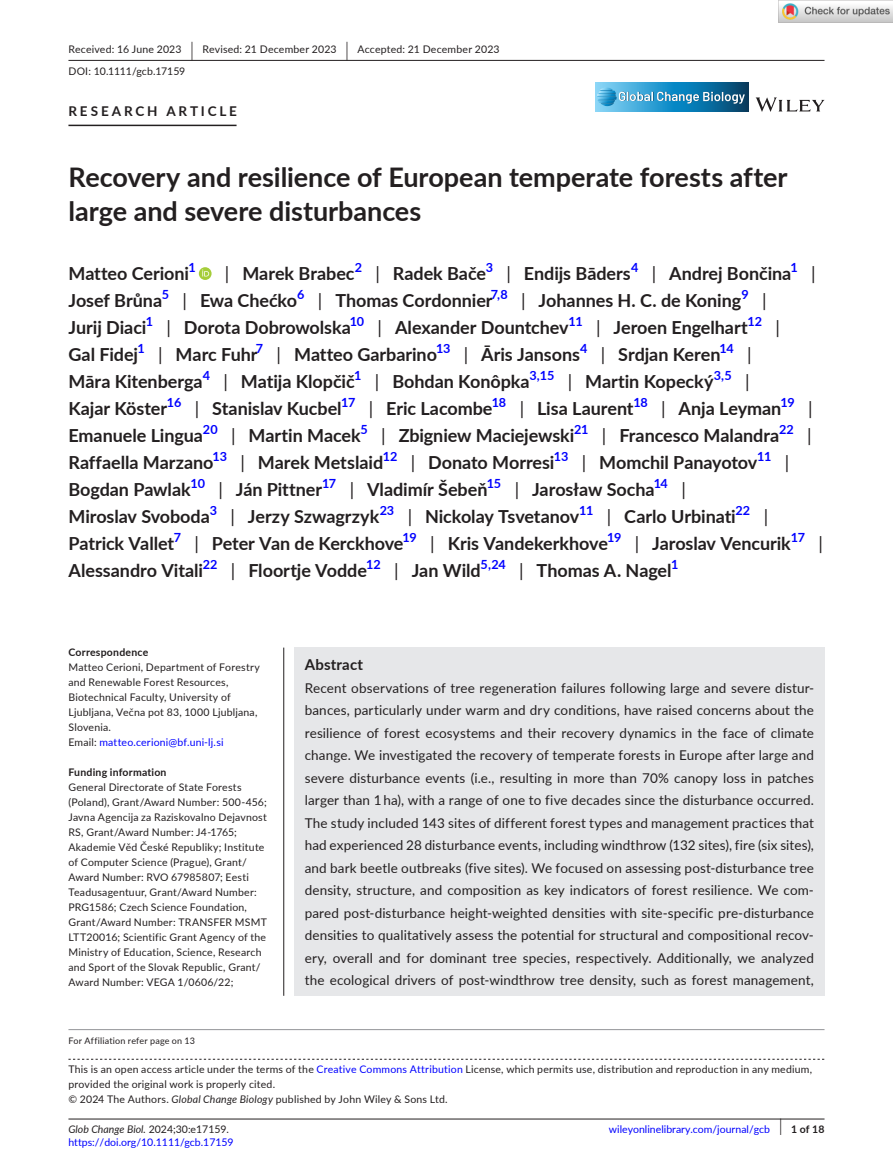
<style>
.page{position:relative;width:893px;height:1174px;background:#fff}
.page>*{position:absolute;margin:0;border:0;box-sizing:border-box;transform-origin:0 0}
.t1{font:700 27px/34.5px "Lato";color:#231f20}
.t2{font:700 18px/27px "Lato";letter-spacing:-.005em;color:#231f20}
.t3{font:18px "Lato";color:#231f20}
.t4{font:700 15px "Lato";letter-spacing:.015em;color:#231f20}
.t5{font:13.5px/22.5px "Lato";letter-spacing:.01em;color:#231f20;text-align:justify}
.t6{font:700 13.5px "Lato";letter-spacing:.21em;color:#231f20}
.t7{font:700 12.6px "Lato";letter-spacing:-.015em;color:#00f}
.t8{font:10.5px/15px "Lato";letter-spacing:.02em;color:#231f20}
.t9{font:10.5px "Lato";color:#00f}
.t10{font:700 10.5px "Lato";letter-spacing:.02em;color:#231f20}
.t11{font:italic 10.5px "Lato";color:#231f20}
.t12{font:9px "Lato";letter-spacing:.02em;color:#231f20}
.s1{font-size:19.65px}
.s2{font-weight:400}
.s3{color:#00f}
.s4{font-style:italic}
.s5{font-style:normal}
.s6{font-weight:400;font-size:17.4px}
</style>
<div class="page">
<hr style="left:68px;top:1118px;width:756px;height:1px;background:#231f20">
<svg style="left:756px;top:97px;width:68px;height:15px"></svg>
<svg style="left:595px;top:82px;width:153px;height:29px;background:#2b8bbb"></svg>
<svg style="left:597px;top:87px;width:148px;height:19px;background:#4799c2"></svg>
<hr style="left:68px;top:60px;width:756px;height:1px;background:#231f20">
<hr style="left:68px;top:125px;width:169px;height:1px;background:#231f20">
<svg style="left:199px;top:267px;width:13px;height:13px"></svg>
<svg style="left:202px;top:269px;width:7px;height:7px"></svg>
<svg style="left:68px;top:1058px;width:756px;height:1px"></svg>
<hr style="left:68px;top:1029px;width:756px;height:1px;background:#939598">
<div style="left:294px;top:647px;width:530px;height:348px;background:#e6e7e9"></div>
<hr style="left:283px;top:647px;width:1px;height:348px;background:#231f20">
<img style="left:779px;top:0;width:114px;height:23px">
<p class="t8" style="left:68px;top:38px;width:433px;line-height:21.8px">Received: 16 June 2023 <span class="s1">|</span> Revised: 21 December 2023 <span class="s1">|</span> Accepted: 21 December 2023<br>DOI: 10.1111/gcb.17159</p>
<p class="t6" style="left:68px;top:101px;width:170px">RESEARCH ARTICLE</p>
<h1 class="t1" style="left:68px;top:159px;width:721px">Recovery and resilience of European temperate forests after large and severe disturbances</h1>
<h2 class="t2" style="left:68px;top:259px;width:122px">Matteo Cerioni</h2>
<p class="t7" style="left:189px;top:258px;width:9px">1</p>
<h2 class="t2" style="left:225px;top:259px;width:131px"><span class="s2">|</span> Marek Brabec</h2>
<p class="t7" style="left:355px;top:258px;width:9px">2</p>
<h2 class="t2" style="left:375px;top:259px;width:112px"><span class="s2">|</span> Radek Bače</h2>
<p class="t7" style="left:486px;top:258px;width:9px">3</p>
<h2 class="t2" style="left:506px;top:259px;width:126px"><span class="s2">|</span> Endijs Bāders</h2>
<p class="t7" style="left:631px;top:258px;width:9px">4</p>
<h2 class="t2" style="left:652px;top:259px;width:141px"><span class="s2">|</span> Andrej Bončina</h2>
<p class="t7" style="left:790px;top:258px;width:9px">1</p>
<h2 class="t3" style="left:811px;top:260px;width:6px">|</h2>
<h2 class="t2" style="left:68px;top:286px;width:95px">Josef Brůna</h2>
<p class="t7" style="left:162px;top:285px;width:9px">5</p>
<h2 class="t2" style="left:183px;top:286px;width:116px"><span class="s2">|</span> Ewa Chećko</h2>
<p class="t7" style="left:297px;top:285px;width:9px">6</p>
<h2 class="t2" style="left:318px;top:286px;width:176px"><span class="s2">|</span> Thomas Cordonnier</h2>
<p class="t7" style="left:491px;top:285px;width:18px">7,8</p>
<h2 class="t2" style="left:521px;top:286px;width:222px"><span class="s2">|</span> Johannes H. C. de Koning</h2>
<p class="t7" style="left:741px;top:285px;width:9px">9</p>
<h2 class="t3" style="left:762px;top:287px;width:6px">|</h2>
<h2 class="t2" style="left:68px;top:313px;width:79px">Jurij Diaci</h2>
<p class="t7" style="left:146px;top:312px;width:9px">1</p>
<h2 class="t2" style="left:166px;top:313px;width:186px"><span class="s2">|</span> Dorota Dobrowolska</h2>
<p class="t7" style="left:350px;top:312px;width:16px">10</p>
<h2 class="t2" style="left:378px;top:313px;width:192px"><span class="s2">|</span> Alexander Dountchev</h2>
<p class="t7" style="left:568px;top:312px;width:16px">11</p>
<h2 class="t2" style="left:596px;top:313px;width:153px"><span class="s2">|</span> Jeroen Engelhart</h2>
<p class="t7" style="left:748px;top:312px;width:16px">12</p>
<h2 class="t3" style="left:776px;top:314px;width:6px">|</h2>
<h2 class="t2" style="left:68px;top:340px;width:71px">Gal Fidej</h2>
<p class="t7" style="left:138px;top:339px;width:9px">1</p>
<h2 class="t2" style="left:158px;top:340px;width:101px"><span class="s2">|</span> Marc Fuhr</h2>
<p class="t7" style="left:256px;top:339px;width:9px">7</p>
<h2 class="t2" style="left:277px;top:340px;width:162px"><span class="s2">|</span> Matteo Garbarino</h2>
<p class="t7" style="left:436px;top:339px;width:16px">13</p>
<h2 class="t2" style="left:464px;top:340px;width:118px"><span class="s2">|</span> Āris Jansons</h2>
<p class="t7" style="left:580px;top:339px;width:9px">4</p>
<h2 class="t2" style="left:601px;top:340px;width:121px"><span class="s2">|</span> Srdjan Keren</h2>
<p class="t7" style="left:719px;top:339px;width:16px">14</p>
<h2 class="t3" style="left:747px;top:341px;width:6px">|</h2>
<h2 class="t2" style="left:68px;top:367px;width:136px">Māra Kitenberga</h2>
<p class="t7" style="left:203px;top:366px;width:9px">4</p>
<h2 class="t2" style="left:224px;top:367px;width:133px"><span class="s2">|</span> Matija Klopčič</h2>
<p class="t7" style="left:354px;top:366px;width:9px">1</p>
<h2 class="t2" style="left:375px;top:367px;width:156px"><span class="s2">|</span> Bohdan Konôpka</h2>
<p class="t7" style="left:529px;top:366px;width:26px">3,15</p>
<h2 class="t2" style="left:568px;top:367px;width:147px"><span class="s2">|</span> Martin Kopecký</h2>
<p class="t7" style="left:714px;top:366px;width:20px">3,5</p>
<p class="t2" style="left:68px;top:367px;width:756px;text-indent:677px"><span class="s2">|<br></span>Kajar Köster<sup>16</sup> <span class="s2">|</span> Stanislav Kucbel<sup>17</sup> <span class="s2">|</span> Eric Lacombe<sup>18</sup> <span class="s2">|</span> Lisa Laurent<sup>18</sup> <span class="s2">|</span> Anja Leyman<sup>19</sup> <span class="s2">| </span>Emanuele Lingua<sup>20</sup> <span class="s2">|</span> Martin Macek<sup>5</sup> <span class="s2">|</span> Zbigniew Maciejewski<sup>21</sup> <span class="s2">|</span> Francesco Malandra<sup>22</sup> <span class="s2">| </span>Raffaella Marzano<sup>13</sup> <span class="s2">|</span> Marek Metslaid<sup>12</sup> <span class="s2">|</span> Donato Morresi<sup>13</sup> <span class="s2">|</span> Momchil Panayotov<sup>11</sup> <span class="s2">| </span>Bogdan Pawlak<sup>10</sup> <span class="s2">|</span> Ján Pittner<sup>17</sup> <span class="s2">|</span> Vladimír Šebeň<sup>15</sup> <span class="s2">|</span> Jarosław Socha<sup>14</sup> <span class="s2">|<br></span>Miroslav Svoboda<sup>3</sup> <span class="s2">|</span> Jerzy Szwagrzyk<sup>23</sup> <span class="s2">|</span> Nickolay Tsvetanov<sup>11</sup> <span class="s2">|</span> Carlo Urbinati<sup>22</sup> <span class="s2">| </span>Patrick Vallet<sup>7</sup> <span class="s2">|</span> Peter Van de Kerckhove<sup>19</sup> <span class="s2">|</span> Kris Vandekerkhove<sup>19</sup> <span class="s2">|</span> Jaroslav Vencurik<sup>17</sup> <span class="s2">| </span>Alessandro Vitali<sup>22</sup> <span class="s2">|</span> Floortje Vodde<sup>12</sup> <span class="s2">|</span> Jan Wild<sup>5,24</sup> <span class="s2">|</span> Thomas A. Nagel<sup>1</sup></p>
<p class="t10" style="left:68px;top:644px;width:81px">Correspondence</p>
<p class="t8" style="left:68px;top:659px;width:193px">Matteo Cerioni, Department of Forestry and Renewable Forest Resources, Biotechnical Faculty, University of Ljubljana, Večna pot 83, 1000 Ljubljana, Slovenia.<br>Email: <span class="s3">matteo.cerioni@bf.uni-lj.si</span></p>
<p class="t10" style="left:68px;top:764px;width:100px">Funding information</p>
<p class="t8" style="left:68px;top:779px;width:200px">General Directorate of State Forests (Poland), Grant/Award Number: 500-456; Javna Agencija za Raziskovalno Dejavnost RS, Grant/Award Number: J4-1765; Akademie Věd České Republiky; Institute of Computer Science (Prague), Grant/ Award Number: RVO 67985807; Eesti Teadusagentuur, Grant/Award Number:<br>PRG1586; Czech Science Foundation, Grant/Award Number: TRANSFER MSMT LTT20016; Scientific Grant Agency of the Ministry of Education, Science, Research and Sport of the Slovak Republic, Grant/ Award Number: VEGA 1/0606/22;</p>
<p class="t12" style="left:68px;top:1033px;width:128px">For Affiliation refer page on 13</p>
<p class="t4" style="left:305px;top:653px;width:60px">Abstract</p>
<p class="t5" style="left:305px;top:676px;width:511px">Recent observations of tree regeneration failures following large and severe distur&shy;bances, particularly under warm and dry conditions, have raised concerns about the resilience of forest ecosystems and their recovery dynamics in the face of climate change. We investigated the recovery of temperate forests in Europe after large and severe disturbance events (i.e., resulting in more than 70% canopy loss in patches larger than 1 ha), with a range of one to five decades since the disturbance occurred.<br>The study included 143 sites of different forest types and management practices that had experienced 28 disturbance events, including windthrow (132 sites), fire (six sites), and bark beetle outbreaks (five sites). We focused on assessing post-disturbance tree density, structure, and composition as key indicators of forest resilience. We com&shy;pared post-disturbance height-weighted densities with site-specific pre-disturbance densities to qualitatively assess the potential for structural and compositional recov&shy;ery, overall and for dominant tree species, respectively. Additionally, we analyzed the ecological drivers of post-windthrow tree density, such as forest management,</p>
<p class="t8" style="left:68px;top:1061px;width:745px">This is an open access article under the terms of the <span class="s3">Creative Commons Attribution</span> License, which permits use, distribution and reproduction in any medium, provided the original work is properly cited.<br>© 2024 The Authors. <span class="s4">Global Change Biology</span> published by John Wiley &amp; Sons Ltd.</p>
<p class="t11" style="left:68px;top:1121px;width:162px">Glob Change Biol. <span class="s5">2024;30:e17159.</span></p>
<p class="t10" style="left:779px;top:1121px;width:46px"><span class="s6">|</span> 1 of 18</p>
<p class="t9" style="left:68px;top:1135px;width:167px">https://doi.org/10.1111/gcb.17159</p>
<p class="t9" style="left:609px;top:1121px;width:163px">wileyonlinelibrary.com/journal/gcb</p>
</div>
